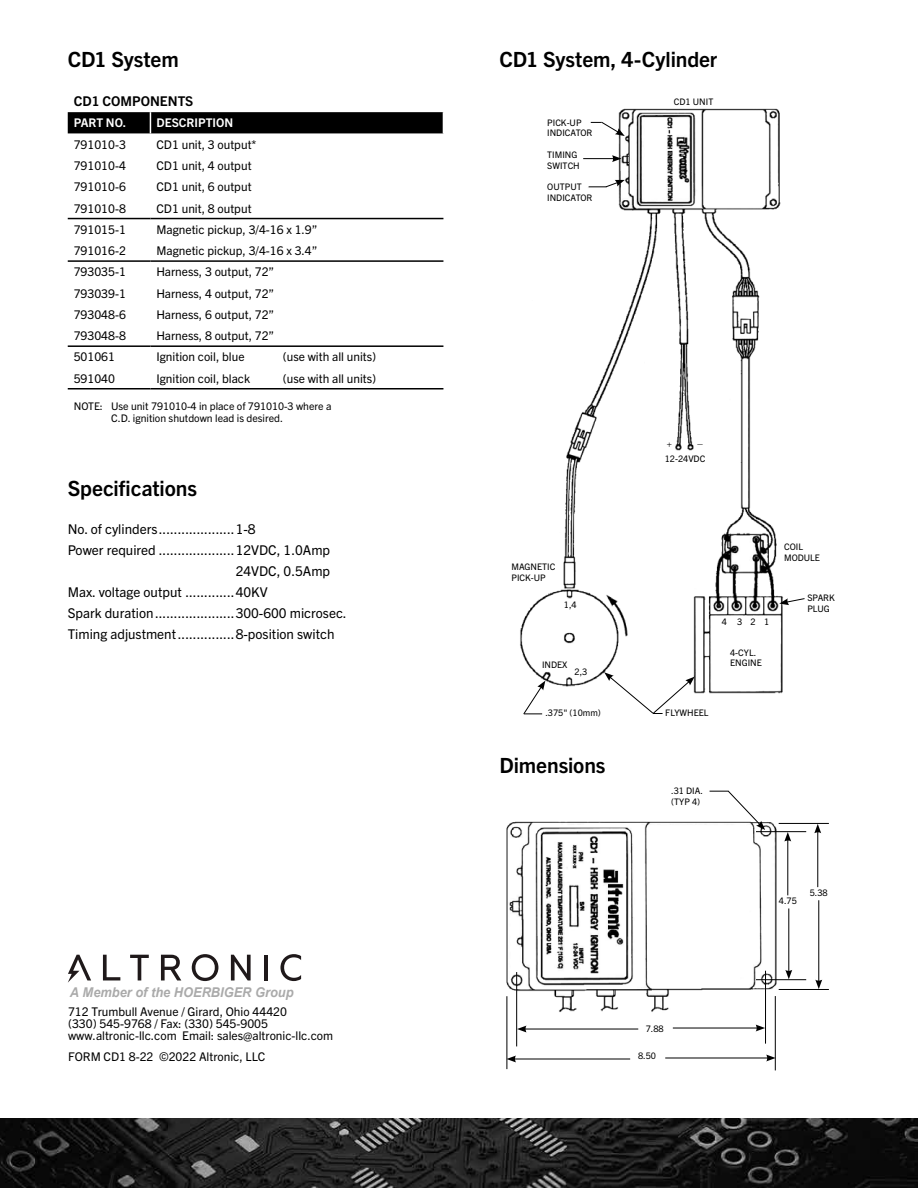
<style>
.page{position:relative;width:918px;height:1188px;background:#fff}
.page>*{position:absolute;margin:0;border:0;box-sizing:border-box;transform-origin:0 0}
.t1{font:700 21px "Trade Gothic Next LT Pro";letter-spacing:-.005em;color:#000}
.t2{font:13.5px "Trade Gothic Next LT Pro";color:#000}
.t3{font:italic 700 13.5px "Arial";color:#aaa;scale:.95 1}
.t4{font:700 13.5px "Trade Gothic Next LT Pro";color:#000}
.t5{font:12px/12px "Trade Gothic Next LT Pro";color:#000}
.t6{font:700 12px "Trade Gothic Next LT Pro";color:#fff}
.t7{font:10.5px/12px "Trade Gothic Next LT Pro";color:#000}
.t8{font:9px/10.8px "Trade Gothic Next LT Pro";color:#000}
</style>
<div class="page">
<hr style="left:68px;top:218px;width:82px;height:1px;background:#000">
<hr style="left:150px;top:218px;width:293px;height:1px;background:#000">
<hr style="left:68px;top:260px;width:82px;height:2px;background:#000">
<hr style="left:150px;top:260px;width:293px;height:2px;background:#000">
<hr style="left:68px;top:345px;width:82px;height:2px;background:#000">
<hr style="left:150px;top:345px;width:293px;height:2px;background:#000">
<div style="left:68px;top:112px;width:376px;height:21px;background:#000"></div>
<hr style="left:68px;top:388px;width:82px;height:2px;background:#000">
<hr style="left:150px;top:388px;width:293px;height:2px;background:#000">
<img style="left:520px;top:108px;width:264px;height:586px">
<img style="left:506px;top:821px;width:286px;height:199px">
<hr style="left:756px;top:831px;width:50px;height:1px;background:#000">
<hr style="left:756px;top:979px;width:50px;height:1px;background:#000">
<hr style="left:516px;top:972px;width:1px;height:74px;background:#000">
<hr style="left:775px;top:996px;width:1px;height:74px;background:#000">
<hr style="left:779px;top:823px;width:50px;height:1px;background:#000">
<hr style="left:779px;top:989px;width:50px;height:1px;background:#000">
<hr style="left:507px;top:996px;width:1px;height:73px;background:#000">
<hr style="left:765px;top:971px;width:1px;height:73px;background:#000">
<hr style="left:787px;top:839px;width:1px;height:56px;background:#000">
<svg style="left:784px;top:832px;width:7px;height:10px"></svg>
<hr style="left:673px;top:1028px;width:85px;height:1px;background:#000">
<svg style="left:756px;top:1025px;width:9px;height:6px"></svg>
<hr style="left:818px;top:900px;width:1px;height:82px;background:#000">
<svg style="left:815px;top:980px;width:7px;height:9px"></svg>
<hr style="left:514px;top:1059px;width:116px;height:1px;background:#000">
<svg style="left:507px;top:1056px;width:9px;height:6px"></svg>
<hr style="left:817px;top:831px;width:1px;height:56px;background:#000">
<svg style="left:814px;top:824px;width:7px;height:9px"></svg>
<hr style="left:665px;top:1058px;width:104px;height:1px;background:#000">
<svg style="left:766px;top:1055px;width:10px;height:6px"></svg>
<hr style="left:788px;top:908px;width:1px;height:64px;background:#000">
<svg style="left:785px;top:970px;width:7px;height:9px"></svg>
<hr style="left:524px;top:1029px;width:114px;height:1px;background:#000">
<svg style="left:517px;top:1026px;width:10px;height:6px"></svg>
<svg style="left:710px;top:790px;width:55px;height:40px"></svg>
<svg style="left:523px;top:681px;width:22px;height:34px"></svg>
<svg style="left:604px;top:672px;width:91px;height:42px"></svg>
<svg style="left:779px;top:598px;width:26px;height:7px"></svg>
<svg style="left:591px;top:121px;width:34px;height:15px"></svg>
<hr style="left:583px;top:158px;width:31px;height:1px;background:#000">
<svg style="left:612px;top:155px;width:10px;height:7px"></svg>
<svg style="left:589px;top:180px;width:36px;height:8px"></svg>
<img style="left:0;top:1118px;width:918px;height:70px">
<svg style="left:103px;top:955px;width:17px;height:25px"></svg>
<svg style="left:130px;top:955px;width:19px;height:25px"></svg>
<svg style="left:161px;top:955px;width:20px;height:25px"></svg>
<svg style="left:192px;top:954px;width:26px;height:27px"></svg>
<svg style="left:231px;top:955px;width:20px;height:25px"></svg>
<hr style="left:264px;top:955px;width:4px;height:25px;background:#1f191a">
<svg style="left:280px;top:954px;width:21px;height:27px"></svg>
<svg style="left:68px;top:955px;width:23px;height:27px"></svg>
<h1 class="t1" style="left:68px;top:45px;width:113px">CD1 System</h1>
<p class="t4" style="left:74px;top:92px;width:121px">CD1 COMPONENTS</p>
<p class="t6" style="left:74px;top:115px;width:54px">PART NO.</p>
<p class="t6" style="left:156px;top:115px;width:78px">DESCRIPTION</p>
<p class="t5" style="left:74px;top:138px;width:54px">791010-3</p>
<p class="t5" style="left:156px;top:138px;width:102px">CD1 unit, 3 output*</p>
<p class="t5" style="left:74px;top:159px;width:54px">791010-4</p>
<p class="t5" style="left:156px;top:159px;width:97px">CD1 unit, 4 output</p>
<p class="t5" style="left:74px;top:180px;width:54px">791010-6</p>
<p class="t5" style="left:156px;top:180px;width:97px">CD1 unit, 6 output</p>
<p class="t5" style="left:74px;top:201px;width:54px">791010-8</p>
<p class="t5" style="left:156px;top:201px;width:97px">CD1 unit, 8 output</p>
<p class="t5" style="left:74px;top:223px;width:54px">791015-1</p>
<p class="t5" style="left:156px;top:223px;width:163px">Magnetic pickup, 3/4-16 x 1.9”</p>
<p class="t5" style="left:74px;top:244px;width:54px">791016-2</p>
<p class="t5" style="left:156px;top:244px;width:163px">Magnetic pickup, 3/4-16 x 3.4”</p>
<p class="t5" style="left:74px;top:265px;width:54px">793035-1</p>
<p class="t5" style="left:156px;top:265px;width:119px">Harness, 3 output, 72”</p>
<p class="t5" style="left:74px;top:286px;width:54px">793039-1</p>
<p class="t5" style="left:156px;top:286px;width:119px">Harness, 4 output, 72”</p>
<p class="t5" style="left:74px;top:308px;width:54px">793048-6</p>
<p class="t5" style="left:156px;top:308px;width:119px">Harness, 6 output, 72”</p>
<p class="t5" style="left:74px;top:329px;width:54px">793048-8</p>
<p class="t5" style="left:156px;top:329px;width:119px">Harness, 8 output, 72”</p>
<p class="t5" style="left:74px;top:350px;width:43px">501061</p>
<p class="t5" style="left:156px;top:350px;width:90px">Ignition coil, blue</p>
<p class="t5" style="left:283px;top:350px;width:95px">(use with all units)</p>
<p class="t5" style="left:74px;top:372px;width:43px">591040</p>
<p class="t5" style="left:156px;top:372px;width:95px">Ignition coil, black</p>
<p class="t5" style="left:283px;top:372px;width:95px">(use with all units)</p>
<p class="t7" style="left:111px;top:399px;width:222px;text-indent:-37px">NOTE: Use unit 791010-4 in place of 791010-3 where a<br>C.D. ignition shutdown lead is desired.</p>
<h1 class="t1" style="left:68px;top:474px;width:131px">Specifications</h1>
<p class="t2" style="left:68px;top:519px;width:189px">No. of cylinders....................1-8</p>
<p class="t2" style="left:68px;top:540px;width:264px">Power required ....................12VDC, 1.0Amp</p>
<p class="t2" style="left:236px;top:561px;width:96px">24VDC, 0.5Amp</p>
<p class="t2" style="left:68px;top:582px;width:201px">Max. voltage output .............40KV</p>
<p class="t2" style="left:68px;top:603px;width:280px">Spark duration.....................300-600 microsec.</p>
<p class="t2" style="left:68px;top:624px;width:268px">Timing adjustment...............8-position switch</p>
<p class="t3" style="left:70px;top:983px;width:237px">A Member of the HOERBIGER Group</p>
<p class="t5" style="left:68px;top:1005px;width:267px">712 Trumbull Avenue / Girard, Ohio 44420<br>(330) 545-9768 / Fax: (330) 545-9005 www.altronic-llc.com Email: sales@altronic-llc.com</p>
<p class="t5" style="left:68px;top:1050px;width:199px">FORM CD1 8-22 ©2022 Altronic, LLC</p>
<h1 class="t1" style="left:500px;top:45px;width:219px">CD1 System, 4-Cylinder</h1>
<p class="t8" style="left:674px;top:95px;width:41px">CD1 UNIT</p>
<p class="t8" style="left:547px;top:116px;width:47px">PICK-UP<br>INDICATOR</p>
<p class="t8" style="left:547px;top:149px;width:34px">TIMING<br>SWITCH</p>
<p class="t8" style="left:547px;top:181px;width:47px">OUTPUT<br>INDICATOR</p>
<p class="t8" style="left:511px;top:561px;width:45px">MAGNETIC<br>PICK-UP</p>
<p class="t8" style="left:564px;top:599px;width:14px">1,4</p>
<p class="t8" style="left:542px;top:659px;width:27px">INDEX</p>
<p class="t8" style="left:575px;top:665px;width:14px">2,3</p>
<p class="t8" style="left:545px;top:707px;width:57px">.375" (10mm)</p>
<h1 class="t1" style="left:500px;top:751px;width:108px">Dimensions</h1>
<p class="t8" style="left:667px;top:437px;width:7px">+</p>
<p class="t8" style="left:665px;top:435px;width:42px;line-height:15px;text-align:right">–<br>12-24VDC</p>
<p class="t8" style="left:722px;top:615px;width:49px">4 3 2 1</p>
<p class="t8" style="left:730px;top:646px;width:33px">4-CYL.<br>ENGINE</p>
<p class="t8" style="left:784px;top:541px;width:37px">COIL<br>MODULE</p>
<p class="t8" style="left:807px;top:592px;width:29px">SPARK<br>PLUG</p>
<p class="t8" style="left:665px;top:707px;width:45px">FLYWHEEL</p>
<p class="t8" style="left:671px;top:785px;width:33px">.31 DIA. (TYP 4)</p>
<p class="t8" style="left:779px;top:895px;width:20px">4.75</p>
<p class="t8" style="left:810px;top:886px;width:20px">5.38</p>
<p class="t8" style="left:646px;top:1022px;width:20px">7.88</p>
<p class="t8" style="left:638px;top:1050px;width:20px">8.50</p>
</div>
